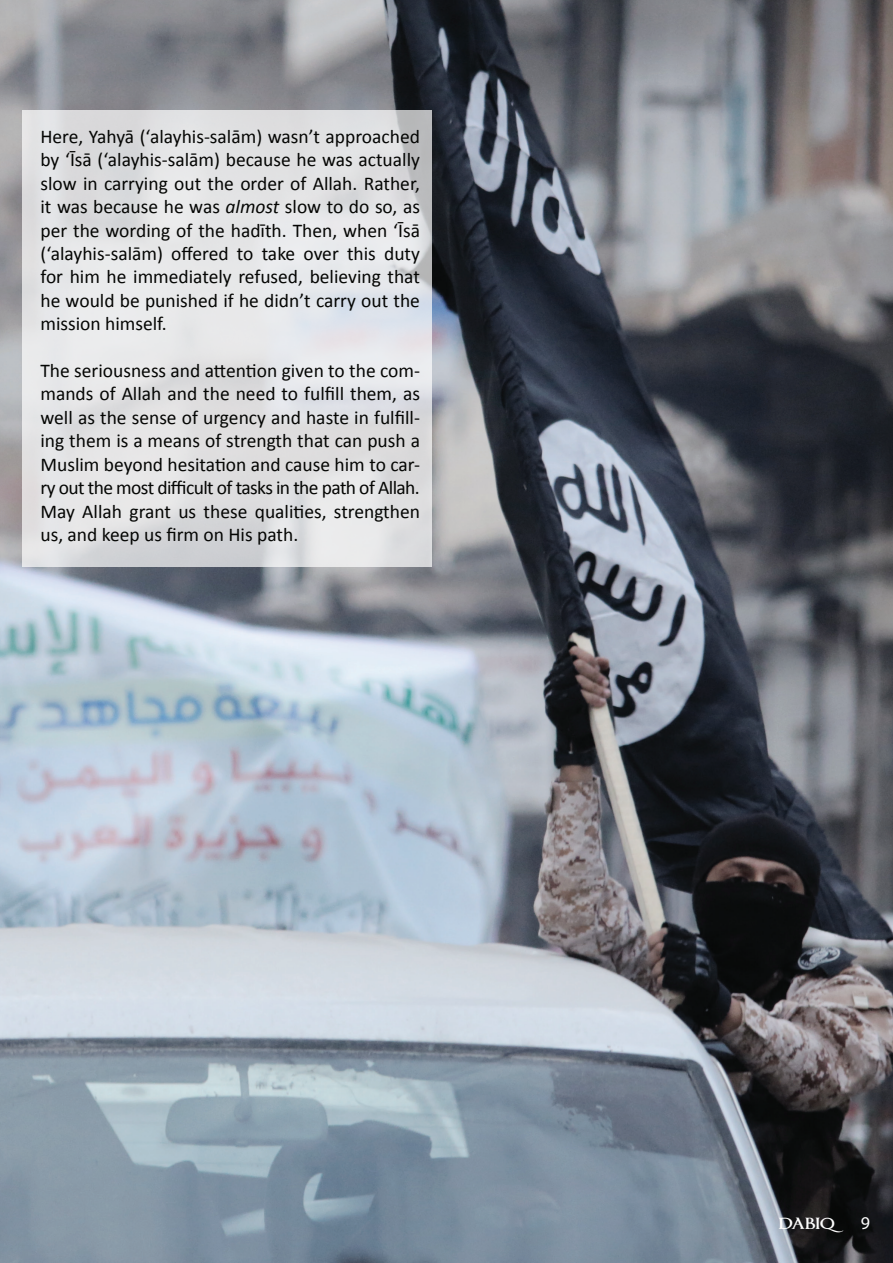
<style>
.page{position:relative;width:893px;height:1263px;background:#fff}
.page>*{position:absolute;margin:0;border:0;box-sizing:border-box;transform-origin:0 0}
.t1{font:19.5px/23.4px "Calibri";color:#040503;text-align:justify}
.t2{font:700 19.5px "Imperator Small Caps";color:#fff}
.t3{font:18px "Myriad Pro";color:#fff}
.s1{font-style:italic}
</style>
<div class="page">
<img style="left:0;top:0;width:893px;height:1263px">
<svg style="left:22px;top:110px;width:410px;height:456px;fill:#e3e3e6"></svg>
<p class="t1" style="left:40px;top:125px;width:381px">Here, Yahyā (‘alayhis-salām) wasn’t approached by ‘Īsā (‘alayhis-salām) because he was actually slow in carrying out the order of Allah. Rather, it was because he was <span class="s1">almost</span> slow to do so, as per the wording of the hadīth. Then, when ‘Īsā (‘alayhis-salām) offered to take over this duty for him he immediately refused, believing that he would be punished if he didn’t carry out the mission himself.</p>
<p class="t1" style="left:40px;top:359px;width:381px">The seriousness and attention given to the com&shy;mands of Allah and the need to fulfill them, as well as the sense of urgency and haste in fulfill&shy;ing them is a means of strength that can push a Muslim beyond hesitation and cause him to car&shy;ry out the most difficult of tasks in the path of Allah.<br>May Allah grant us these qualities, strengthen us, and keep us firm on His path.</p>
<p class="t2" style="left:778px;top:1212px;width:58px">dabiq</p>
<p class="t3" style="left:861px;top:1211px;width:11px">9</p>
</div>
